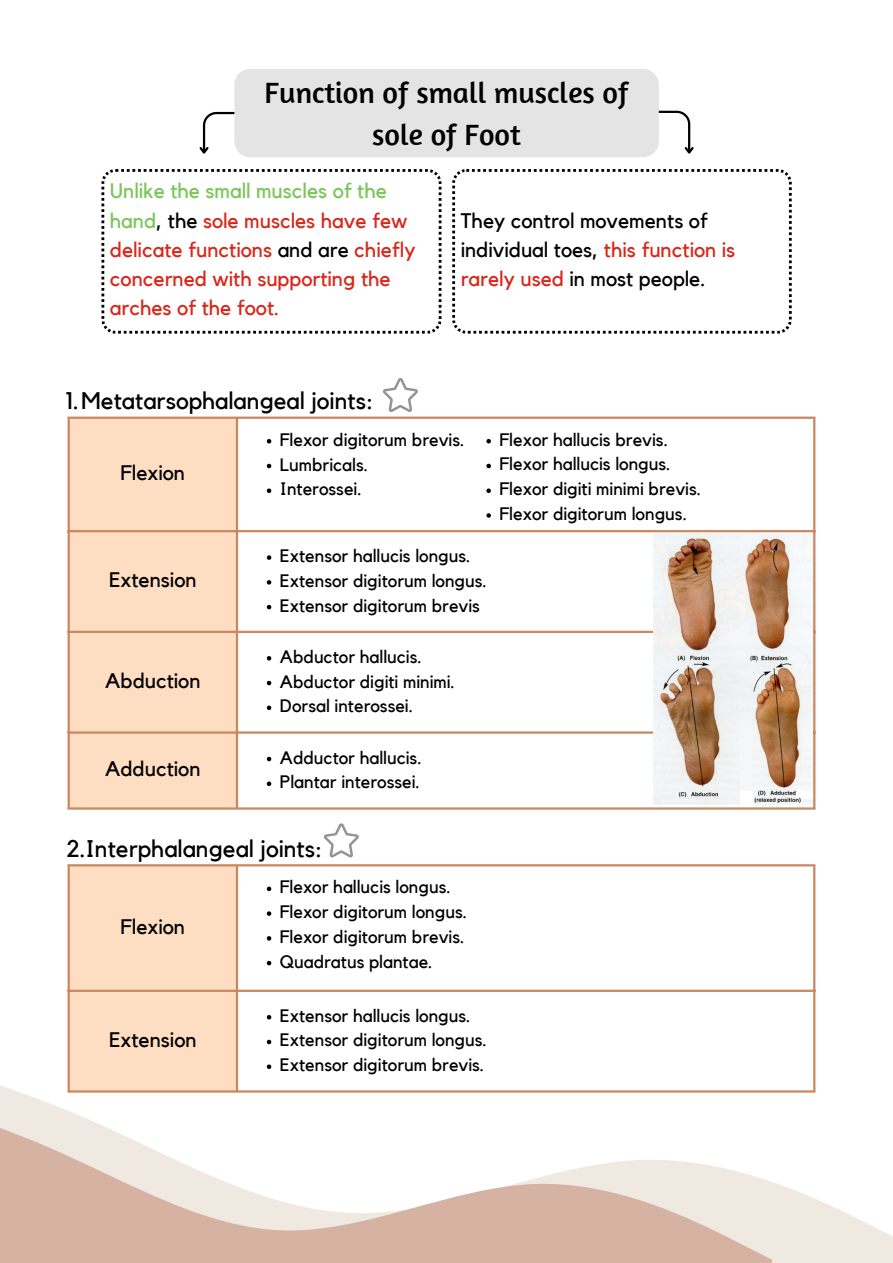
<style>
.page{position:relative;width:893px;height:1263px;background:#fff}
.page>*{position:absolute;margin:0;border:0;box-sizing:border-box;transform-origin:0 0}
.t1{font:30px/41.6px "Amaranth";color:#000;text-align:center}
.t2{font:24px "Kollektif";color:#000}
.t3{font:21px/29.2px "Kollektif";color:#d8271a}
.t4{font:21px/29.2px "Kollektif";color:#000}
.t5{font:18px "Kollektif";color:#000}
.s1{color:#7ac659}
.s2{color:#000}
.s3{color:#d8271a}
</style>
<div class="page">
<svg style="left:67px;top:1033px;width:826px;height:230px"></svg>
<svg style="left:0;top:1073px;width:781px;height:190px"></svg>
<svg style="left:199px;top:69px;width:495px;height:88px;background:#e5e5e5"></svg>
<svg style="left:101px;top:169px;width:340px;height:165px"></svg>
<svg style="left:452px;top:169px;width:339px;height:165px"></svg>
<div style="left:70px;top:419px;width:166px;height:388px;background:#fddec3"></div>
<svg style="left:267px;top:439px;width:4px;height:4px"></svg>
<svg style="left:267px;top:464px;width:4px;height:4px"></svg>
<svg style="left:267px;top:488px;width:4px;height:5px"></svg>
<svg style="left:267px;top:555px;width:4px;height:5px"></svg>
<svg style="left:267px;top:580px;width:4px;height:5px"></svg>
<svg style="left:267px;top:605px;width:4px;height:4px"></svg>
<svg style="left:267px;top:656px;width:4px;height:4px"></svg>
<svg style="left:267px;top:681px;width:4px;height:4px"></svg>
<svg style="left:267px;top:705px;width:4px;height:5px"></svg>
<svg style="left:267px;top:757px;width:4px;height:4px"></svg>
<svg style="left:267px;top:781px;width:4px;height:5px"></svg>
<hr style="left:68px;top:419px;width:2px;height:388px;background:#ca8860">
<hr style="left:236px;top:419px;width:2px;height:388px;background:#ca8860">
<hr style="left:813px;top:419px;width:2px;height:388px;background:#ca8860">
<hr style="left:68px;top:417px;width:747px;height:2px;background:#ca8860">
<hr style="left:68px;top:530px;width:747px;height:2px;background:#ca8860">
<hr style="left:68px;top:631px;width:747px;height:2px;background:#ca8860">
<hr style="left:68px;top:731px;width:747px;height:3px;background:#ca8860">
<hr style="left:68px;top:807px;width:747px;height:3px;background:#ca8860">
<svg style="left:486px;top:439px;width:5px;height:4px"></svg>
<svg style="left:486px;top:464px;width:5px;height:4px"></svg>
<svg style="left:486px;top:488px;width:5px;height:5px"></svg>
<svg style="left:486px;top:513px;width:5px;height:5px"></svg>
<img style="left:654px;top:533px;width:158px;height:272px">
<div style="left:70px;top:866px;width:166px;height:224px;background:#fddec3"></div>
<svg style="left:267px;top:886px;width:4px;height:5px"></svg>
<svg style="left:267px;top:911px;width:4px;height:5px"></svg>
<svg style="left:267px;top:936px;width:4px;height:4px"></svg>
<svg style="left:267px;top:961px;width:4px;height:4px"></svg>
<svg style="left:267px;top:1015px;width:4px;height:4px"></svg>
<svg style="left:267px;top:1040px;width:4px;height:4px"></svg>
<svg style="left:267px;top:1064px;width:4px;height:5px"></svg>
<hr style="left:68px;top:866px;width:2px;height:224px;background:#ca8860">
<hr style="left:236px;top:866px;width:2px;height:224px;background:#ca8860">
<hr style="left:813px;top:866px;width:2px;height:224px;background:#ca8860">
<hr style="left:68px;top:864px;width:747px;height:2px;background:#ca8860">
<hr style="left:68px;top:990px;width:747px;height:2px;background:#ca8860">
<hr style="left:68px;top:1090px;width:747px;height:2px;background:#ca8860">
<svg style="left:383px;top:378px;width:35px;height:34px"></svg>
<svg style="left:324px;top:823px;width:35px;height:34px"></svg>
<p class="t1" style="left:264px;top:71px;width:365px">Function of small muscles of sole of Foot</p>
<p class="t3" style="left:110px;top:177px;width:307px"><span class="s1">Unlike the small muscles of the hand</span><span class="s2">, the</span> sole muscles have few delicate functions <span class="s2">and are</span> chiefly concerned with supporting the arches of the foot.</p>
<p class="t4" style="left:461px;top:206px;width:276px">They control movements of individual toes, <span class="s3">this function is rarely used</span> in most people.</p>
<p class="t2" style="left:66px;top:390px;width:309px">1.Metatarsophalangeal joints:</p>
<p class="t4" style="left:121px;top:459px;width:66px">Flexion</p>
<p class="t4" style="left:109px;top:566px;width:89px">Extension</p>
<p class="t4" style="left:105px;top:667px;width:97px">Abduction</p>
<p class="t5" style="left:280px;top:431px;width:186px">Flexor digitorum brevis.</p>
<p class="t5" style="left:280px;top:456px;width:90px">Lumbricals.</p>
<p class="t5" style="left:280px;top:481px;width:83px">Interossei.</p>
<p class="t5" style="left:280px;top:547px;width:192px">Extensor hallucis longus.</p>
<p class="t5" style="left:280px;top:572px;width:208px">Extensor digitorum longus.</p>
<p class="t5" style="left:280px;top:597px;width:201px">Extensor digitorum brevis</p>
<p class="t5" style="left:280px;top:648px;width:143px">Abductor hallucis.</p>
<p class="t5" style="left:280px;top:673px;width:176px">Abductor digiti minimi.</p>
<p class="t5" style="left:280px;top:698px;width:135px">Dorsal interossei.</p>
<p class="t5" style="left:499px;top:431px;width:170px">Flexor hallucis brevis.</p>
<p class="t5" style="left:499px;top:456px;width:172px">Flexor hallucis longus.</p>
<p class="t5" style="left:499px;top:481px;width:203px">Flexor digiti minimi brevis.</p>
<p class="t5" style="left:499px;top:505px;width:189px">Flexor digitorum longus.</p>
<p class="t4" style="left:105px;top:755px;width:97px">Adduction</p>
<p class="t5" style="left:280px;top:749px;width:143px">Adductor hallucis.</p>
<p class="t5" style="left:280px;top:774px;width:141px">Plantar interossei.</p>
<p class="t2" style="left:67px;top:838px;width:257px">2.Interphalangeal joints:</p>
<p class="t4" style="left:121px;top:913px;width:66px">Flexion</p>
<p class="t4" style="left:109px;top:1026px;width:89px">Extension</p>
<p class="t5" style="left:280px;top:879px;width:172px">Flexor hallucis longus.</p>
<p class="t5" style="left:280px;top:903px;width:189px">Flexor digitorum longus.</p>
<p class="t5" style="left:280px;top:928px;width:186px">Flexor digitorum brevis.</p>
<p class="t5" style="left:280px;top:953px;width:154px">Quadratus plantae.</p>
<p class="t5" style="left:280px;top:1007px;width:192px">Extensor hallucis longus.</p>
<p class="t5" style="left:280px;top:1032px;width:208px">Extensor digitorum longus.</p>
<p class="t5" style="left:280px;top:1057px;width:206px">Extensor digitorum brevis.</p>
</div>
